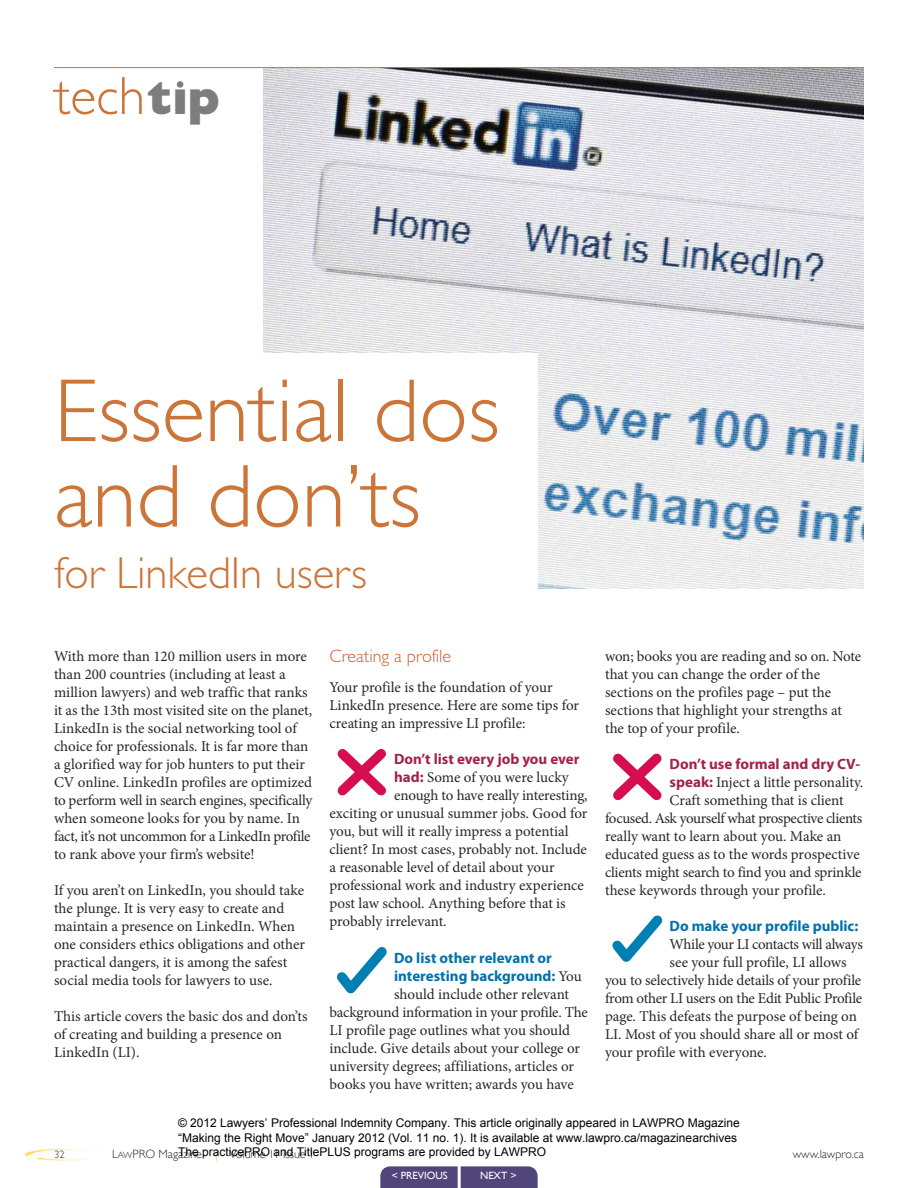
<style>
.page{position:relative;width:918px;height:1188px;background:#fff}
.page>*{position:absolute;margin:0;border:0;box-sizing:border-box;transform-origin:0 0}
.t1{font:300 90px/85.5px "Gill Sans";color:#cc7539}
.t2{font:300 54px "Gill Sans";color:#cc7539}
.t3{font:300 45px "Gill Sans";color:#cc7539}
.t4{font:300 18px "Gill Sans";color:#c76130}
.t5{font:15px/18px "Minion Pro";letter-spacing:-.005em;color:#272627}
.t6{font:700 15px/18px "Myriad Pro";color:#0071ae}
.t7{font:15px "Minion Pro";letter-spacing:-.025em;color:#272627}
.t8{font:700 15px "Myriad Pro";color:#a2224d}
.t9{font:12px/14.4px "Arial";color:#000}
.t10{font:300 12px "Gill Sans";color:#272627}
.t11{font:10.5px "Gill Sans";color:#fff}
.t12{font:300 10.5px "Gill Sans";color:#272627}
.s1{font-weight:800;font-size:46.5px;color:#7d7d7d}
.s2{font-family:"Myriad Pro";font-weight:700;color:#a2224d}
.s3{font-family:"Minion Pro";font-weight:400;color:#272627}
.s4{font-size:9px}
.s5{color:#f0c341}
</style>
<div class="page">
<img style="left:25px;top:1149px;width:60px;height:12px">
<img style="left:263px;top:68px;width:601px;height:520px">
<hr style="left:54px;top:67px;width:810px;height:1px;background:#cc7539">
<svg style="left:337px;top:947px;width:50px;height:47px"></svg>
<svg style="left:338px;top:749px;width:48px;height:46px"></svg>
<svg style="left:613px;top:754px;width:49px;height:46px"></svg>
<svg style="left:612px;top:915px;width:50px;height:47px"></svg>
<div style="left:251px;top:353px;width:287px;height:274px;background:#fff"></div>
<svg style="left:380px;top:1166px;width:158px;height:22px;background:#574c7e"></svg>
<hr style="left:458px;top:1159px;width:3px;height:29px;background:#fff">
<h2 class="t2" style="left:54px;top:66px;width:168px">tech<span class="s1">tip</span></h2>
<h1 class="t1" style="left:54px;top:376px;width:447px">Essential dos and don’ts</h1>
<h3 class="t3" style="left:54px;top:556px;width:314px">for LinkedIn users</h3>
<p class="t5" style="left:54px;top:649px;width:260px">with more than 120 million users in more than 200 countries (including at least a million lawyers) and web traffic that ranks it as the 13th most visited site on the planet, LinkedIn is the social networking tool of choice for professionals. It is far more than a glorified way for job hunters to put their CV online. LinkedIn profiles are optimized to perform well in search engines, specifically when someone looks for you by name. In fact, it’s not uncommon for a LinkedIn profile to rank above your firm’s website!</p>
<p class="t5" style="left:54px;top:883px;width:253px">If you aren’t on LinkedIn, you should take the plunge. It is very easy to create and maintain a presence on LinkedIn. when one considers ethics obligations and other practical dangers, it is among the safest social media tools for lawyers to use.</p>
<p class="t5" style="left:54px;top:1009px;width:255px">This article covers the basic dos and don’ts of creating and building a presence on<br>LinkedIn (LI).</p>
<p class="t4" style="left:329px;top:650px;width:123px">Creating a profile</p>
<p class="t5" style="left:329px;top:680px;width:251px">Your profile is the foundation of your<br>LinkedIn presence. Here are some tips for creating an impressive LI profile:</p>
<p class="t8" style="left:394px;top:754px;width:187px">Don’t list every job you ever</p>
<p class="t5" style="left:394px;top:770px;width:176px"><span class="s2">had:</span> Some of you were lucky</p>
<p class="t5" style="left:394px;top:788px;width:195px">enough to have really interesting,</p>
<p class="t5" style="left:329px;top:806px;width:260px">exciting or unusual summer jobs. Good for</p>
<p class="t5" style="left:329px;top:824px;width:241px">you, but will it really impress a potential</p>
<p class="t5" style="left:329px;top:842px;width:259px">client? In most cases, probably not. Include</p>
<p class="t5" style="left:329px;top:860px;width:227px">a reasonable level of detail about your</p>
<p class="t5" style="left:329px;top:878px;width:256px">professional work and industry experience</p>
<p class="t5" style="left:329px;top:896px;width:238px">post law school. anything before that is</p>
<p class="t5" style="left:329px;top:914px;width:119px">probably irrelevant.</p>
<p class="t6" style="left:394px;top:950px;width:189px">Do list other relevant or interesting background: <span class="s3">You</span></p>
<p class="t5" style="left:329px;top:986px;width:260px;text-indent:65px">should include other relevant background information in your profile. The LI profile page outlines what you should include. Give details about your college or university degrees; affiliations, articles or books you have written; awards you have</p>
<p class="t5" style="left:605px;top:649px;width:258px">won; books you are reading and so on. Note that you can change the order of the sections on the profiles page – put the sections that highlight your strengths at the top of your profile.</p>
<p class="t8" style="left:670px;top:758px;width:192px">Don’t use formal and dry CV-</p>
<p class="t5" style="left:670px;top:775px;width:195px"><span class="s2">speak:</span> Inject a little personality.</p>
<p class="t5" style="left:670px;top:793px;width:176px">Craft something that is client</p>
<p class="t7" style="left:605px;top:813px;width:259px">focused. ask yourself what prospective clients</p>
<p class="t5" style="left:605px;top:829px;width:238px">really want to learn about you. Make an</p>
<p class="t5" style="left:605px;top:847px;width:256px">educated guess as to the words prospective</p>
<p class="t5" style="left:605px;top:865px;width:258px">clients might search to find you and sprinkle</p>
<p class="t5" style="left:605px;top:883px;width:222px">these keywords through your profile.</p>
<p class="t6" style="left:670px;top:918px;width:190px">Do make your profile public:</p>
<p class="t7" style="left:670px;top:939px;width:195px">while your LI contacts will always</p>
<p class="t5" style="left:670px;top:955px;width:178px">see your full profile, LI allows</p>
<p class="t5" style="left:605px;top:973px;width:258px">you to selectively hide details of your profile</p>
<p class="t5" style="left:605px;top:991px;width:259px">from other LI users on the Edit Public Profile</p>
<p class="t5" style="left:605px;top:1009px;width:253px">page. This defeats the purpose of being on</p>
<p class="t5" style="left:605px;top:1027px;width:255px">LI. Most of you should share all or most of</p>
<p class="t5" style="left:605px;top:1045px;width:163px">your profile with everyone.</p>
<p class="t9" style="left:178px;top:1116px;width:563px">© 2012 Lawyers’ Professional Indemnity Company. This article originally appeared in LAWPRO Magazine “Making the Right Move” January 2012 (Vol. 11 no. 1). It is available at www.lawpro.ca/magazinearchives<br>The practicePRO and TitlePLUS programs are provided by LAWPRO</p>
<p class="t12" style="left:54px;top:1149px;width:12px">32</p>
<p class="t10" style="left:112px;top:1147px;width:204px">L<span class="s4">aw</span>PRO Magazine <span class="s5">|</span> Volume 11 Issue 1</p>
<p class="t10" style="left:793px;top:1147px;width:73px">www.lawpro.ca</p>
<p class="t11" style="left:392px;top:1170px;width:57px">&lt; PREVIOUS</p>
<p class="t11" style="left:480px;top:1170px;width:38px">NEXT &gt;</p>
</div>
